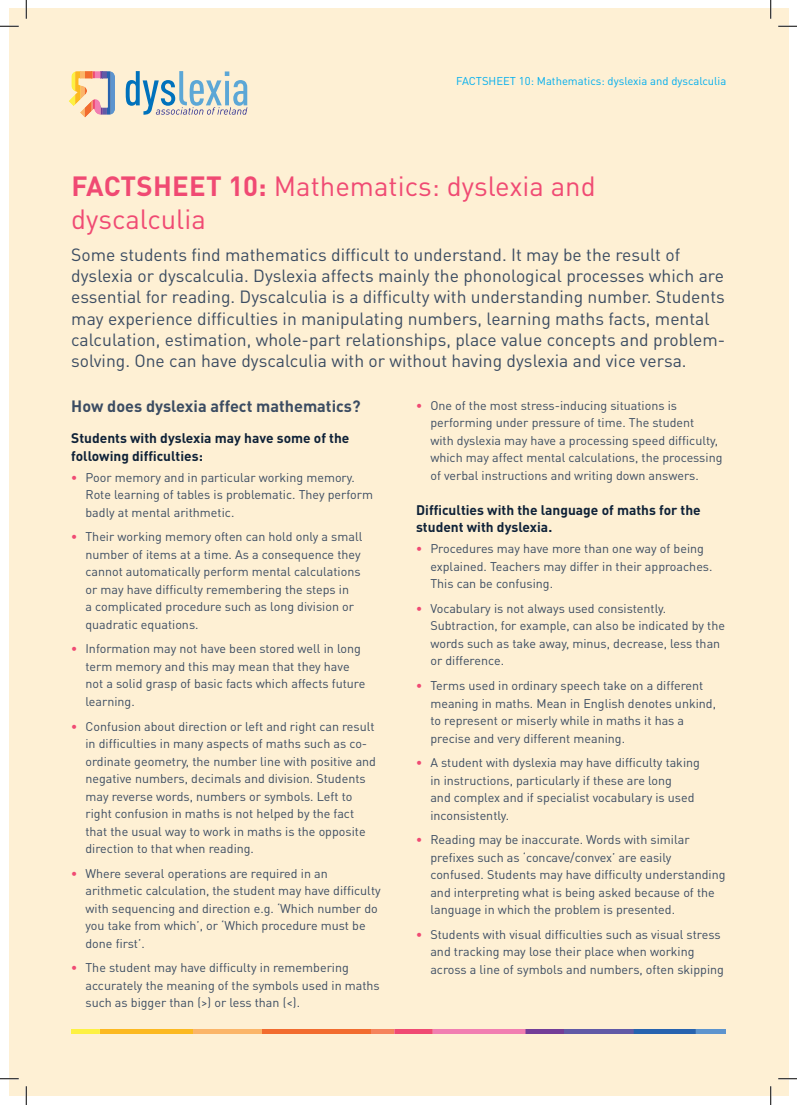
<style>
.page{position:relative;width:797px;height:1105px;background:#fff}
.page>*{position:absolute;margin:0;border:0;box-sizing:border-box;transform-origin:0 0}
.t1{font:27.5px "DIN Pro";color:#f04a73}
.t2{font:700 27.5px "DIN Pro";color:#f04a73}
.t3{font:17.5px/21.2px "DIN Pro";color:#3b4c62}
.t4{font:700 16.25px "DIN Pro";color:#3b4c62}
.t5{font:700 13.75px/17.5px "DIN Pro";color:#0f2238}
.t6{font:12.5px/17.5px "DIN Pro";color:#3b4c62}
.t7{font:11.25px "DIN Pro";color:#00aeef}
.s1{font-weight:700}
.s2{font-family:"DIN";font-weight:700;color:#f04a73}
</style>
<div class="page">
<div style="left:9px;top:9px;width:779px;height:1087px;background:#fef0d4"></div>
<svg style="left:126px;top:71px;width:121px;height:44px"></svg>
<svg style="left:69px;top:71px;width:46px;height:47px"></svg>
<div style="left:525px;top:1029px;width:39px;height:5px;background:#733e98"></div>
<svg style="left:394px;top:1029px;width:131px;height:5px"></svg>
<div style="left:370px;top:1029px;width:24px;height:5px;background:#f5835c"></div>
<div style="left:193px;top:1029px;width:69px;height:5px;background:#fbb569"></div>
<div style="left:262px;top:1029px;width:108px;height:5px;background:#f26c2f"></div>
<svg style="left:71px;top:1029px;width:122px;height:5px"></svg>
<div style="left:564px;top:1029px;width:69px;height:5px;background:#615aa6"></div>
<svg style="left:633px;top:1029px;width:92px;height:5px"></svg>
<svg style="left:0;top:25px;width:19px;height:2px"></svg>
<svg style="left:778px;top:25px;width:19px;height:2px"></svg>
<svg style="left:0;top:1078px;width:19px;height:1px"></svg>
<svg style="left:778px;top:1078px;width:19px;height:1px"></svg>
<svg style="left:25px;top:0;width:2px;height:19px"></svg>
<svg style="left:25px;top:1086px;width:2px;height:19px"></svg>
<svg style="left:770px;top:0;width:1px;height:19px"></svg>
<svg style="left:770px;top:1086px;width:1px;height:19px"></svg>
<p class="t7" style="left:456px;top:73px;width:271px">FACTSHEET 10: Mathematics: dyslexia and dyscalculia</p>
<h1 class="t2" style="left:71px;top:167px;width:33px">FACTS</h1>
<h1 class="t2" style="left:153px;top:167px;width:36px">HEET</h1>
<h1 class="t1" style="left:228px;top:167px;width:369px"><span class="s1">10:</span> Mathematics: dyslexia and</h1>
<h1 class="t1" style="left:71px;top:200px;width:136px">dyscalculia</h1>
<p class="t3" style="left:71px;top:243px;width:655px">Some students find mathematics difficult to understand. It may be the result of dyslexia or dyscalculia. Dyslexia affects mainly the phonological processes which are essential for reading. Dyscalculia is a difficulty with understanding number. Students may experience difficulties in manipulating numbers, learning maths facts, mental calculation, estimation, whole-part relationships, place value concepts and problem&shy;solving. One can have dyscalculia with or without having dyslexia and vice versa.</p>
<h3 class="t4" style="left:71px;top:395px;width:291px">How does dyslexia affect mathematics?</h3>
<p class="t5" style="left:71px;top:429px;width:280px">Students with dyslexia may have some of the following difficulties:</p>
<p class="t6" style="left:85px;top:468px;width:289px;text-indent:-14px"><span class="s2">•</span> Poor memory and in particular working memory.<br>Rote learning of tables is problematic. They perform badly at mental arithmetic.</p>
<p class="t6" style="left:85px;top:528px;width:278px;text-indent:-14px"><span class="s2">•</span> Their working memory often can hold only a small number of items at a time. As a consequence they cannot automatically perform mental calculations or may have difficulty remembering the steps in<br>a complicated procedure such as long division or quadratic equations.</p>
<p class="t6" style="left:85px;top:640px;width:281px;text-indent:-14px"><span class="s2">•</span> Information may not have been stored well in long term memory and this may mean that they have not a solid grasp of basic facts which affects future learning.</p>
<p class="t6" style="left:85px;top:717px;width:292px;text-indent:-14px"><span class="s2">•</span> Confusion about direction or left and right can result in difficulties in many aspects of maths such as co&shy;ordinate geometry, the number line with positive and negative numbers, decimals and division. Students may reverse words, numbers or symbols. Left to right confusion in maths is not helped by the fact that the usual way to work in maths is the opposite direction to that when reading.</p>
<p class="t6" style="left:85px;top:864px;width:297px;text-indent:-14px"><span class="s2">•</span> Where several operations are required in an arithmetic calculation, the student may have difficulty with sequencing and direction e.g. ‘Which number do you take from which’, or ‘Which procedure must be done first’.</p>
<p class="t6" style="left:85px;top:958px;width:296px;text-indent:-14px"><span class="s2">•</span> The student may have difficulty in remembering accurately the meaning of the symbols used in maths such as bigger than (&gt;) or less than (&lt;).</p>
<p class="t6" style="left:430px;top:396px;width:293px;text-indent:-14px"><span class="s2">•</span> One of the most stress-inducing situations is performing under pressure of time. The student<br>with dyslexia may have a processing speed difficulty, which may affect mental calculations, the processing of verbal instructions and writing down answers.</p>
<p class="t5" style="left:416px;top:500px;width:286px">Difficulties with the language of maths for the student with dyslexia.</p>
<p class="t6" style="left:430px;top:539px;width:284px;text-indent:-14px"><span class="s2">•</span> Procedures may have more than one way of being explained. Teachers may differ in their approaches.<br>This can be confusing.</p>
<p class="t6" style="left:430px;top:599px;width:296px;text-indent:-14px"><span class="s2">•</span> Vocabulary is not always used consistently.<br>Subtraction, for example, can also be indicated by the words such as take away, minus, decrease, less than or difference.</p>
<p class="t6" style="left:430px;top:676px;width:287px;text-indent:-14px"><span class="s2">•</span> Terms used in ordinary speech take on a different meaning in maths. Mean in English denotes unkind, to represent or miserly while in maths it has a precise and very different meaning.</p>
<p class="t6" style="left:430px;top:753px;width:271px;text-indent:-14px"><span class="s2">•</span> A student with dyslexia may have difficulty taking in instructions, particularly if these are long<br>and complex and if specialist vocabulary is used inconsistently.</p>
<p class="t6" style="left:430px;top:830px;width:296px;text-indent:-14px"><span class="s2">•</span> Reading may be inaccurate. Words with similar prefixes such as ‘concave/convex’ are easily confused. Students may have difficulty understanding and interpreting what is being asked because of the language in which the problem is presented.</p>
<p class="t6" style="left:430px;top:925px;width:295px;text-indent:-14px"><span class="s2">•</span> Students with visual difficulties such as visual stress and tracking may lose their place when working across a line of symbols and numbers, often skipping</p>
</div>
